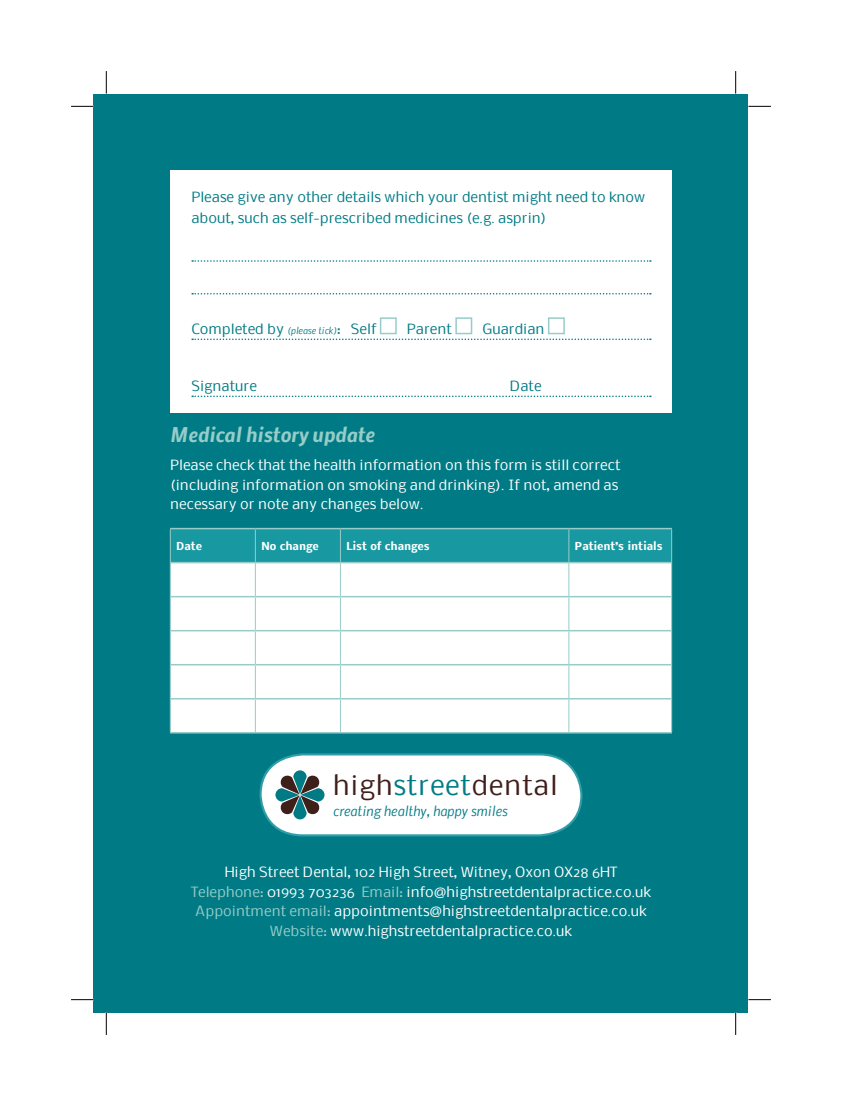
<style>
.page{position:relative;width:842px;height:1106px;background:#fff}
.page>*{position:absolute;margin:0;border:0;box-sizing:border-box;transform-origin:0 0}
.t1{font:25.95px "Nobile";letter-spacing:.03em;color:#3f1f1a}
.Normal__Web{font:italic 700 19.5px "Nobile";color:#97ccc8}
.t2{font:13.5px/19.5px "Nobile";color:#fff}
.Normal__Web-2{font:13.5px/21px "Nobile";color:#007b85}
.t3{font:italic 12.9px "Nobile";color:#007b85}
.t4{font:700 10.5px "Nobile";color:#fff}
.s1{font-style:italic;font-size:9px}
.s2{color:#007b85}
.s3{color:#97ccc8}
</style>
<div class="page">
<div style="left:94px;top:94px;width:654px;height:918px;background:#007b85"></div>
<div style="left:171px;top:529px;width:500px;height:33px;background:#1899a2"></div>
<div style="left:171px;top:563px;width:500px;height:169px;background:#fff"></div>
<hr style="left:170px;top:528px;width:85px;height:1px;background:#97ccc8">
<hr style="left:255px;top:528px;width:85px;height:1px;background:#97ccc8">
<hr style="left:340px;top:528px;width:229px;height:1px;background:#97ccc8">
<hr style="left:569px;top:528px;width:103px;height:1px;background:#97ccc8">
<hr style="left:171px;top:562px;width:84px;height:1px;background:#97ccc8">
<hr style="left:255px;top:562px;width:85px;height:1px;background:#97ccc8">
<hr style="left:340px;top:562px;width:229px;height:1px;background:#97ccc8">
<hr style="left:569px;top:562px;width:102px;height:1px;background:#97ccc8">
<hr style="left:171px;top:596px;width:84px;height:1px;background:#97ccc8">
<hr style="left:255px;top:596px;width:85px;height:1px;background:#97ccc8">
<hr style="left:340px;top:596px;width:229px;height:1px;background:#97ccc8">
<hr style="left:569px;top:596px;width:102px;height:1px;background:#97ccc8">
<hr style="left:171px;top:630px;width:84px;height:1px;background:#97ccc8">
<hr style="left:255px;top:630px;width:85px;height:1px;background:#97ccc8">
<hr style="left:340px;top:630px;width:229px;height:1px;background:#97ccc8">
<hr style="left:569px;top:630px;width:102px;height:1px;background:#97ccc8">
<hr style="left:171px;top:664px;width:84px;height:1px;background:#97ccc8">
<hr style="left:255px;top:664px;width:85px;height:1px;background:#97ccc8">
<hr style="left:340px;top:664px;width:229px;height:1px;background:#97ccc8">
<hr style="left:569px;top:664px;width:102px;height:1px;background:#97ccc8">
<hr style="left:171px;top:698px;width:84px;height:1px;background:#97ccc8">
<hr style="left:255px;top:698px;width:85px;height:1px;background:#97ccc8">
<hr style="left:340px;top:698px;width:229px;height:1px;background:#97ccc8">
<hr style="left:569px;top:698px;width:102px;height:1px;background:#97ccc8">
<hr style="left:170px;top:732px;width:85px;height:1px;background:#97ccc8">
<hr style="left:255px;top:732px;width:85px;height:1px;background:#97ccc8">
<hr style="left:340px;top:732px;width:229px;height:1px;background:#97ccc8">
<hr style="left:569px;top:732px;width:103px;height:1px;background:#97ccc8">
<hr style="left:170px;top:529px;width:1px;height:33px;background:#97ccc8">
<hr style="left:255px;top:529px;width:1px;height:33px;background:#97ccc8">
<hr style="left:340px;top:529px;width:1px;height:33px;background:#97ccc8">
<hr style="left:569px;top:529px;width:1px;height:33px;background:#97ccc8">
<hr style="left:671px;top:529px;width:1px;height:33px;background:#97ccc8">
<hr style="left:170px;top:562px;width:1px;height:34px;background:#97ccc8">
<hr style="left:255px;top:563px;width:1px;height:33px;background:#97ccc8">
<hr style="left:340px;top:563px;width:1px;height:33px;background:#97ccc8">
<hr style="left:569px;top:563px;width:1px;height:33px;background:#97ccc8">
<hr style="left:671px;top:562px;width:1px;height:34px;background:#97ccc8">
<hr style="left:170px;top:596px;width:1px;height:34px;background:#97ccc8">
<hr style="left:255px;top:597px;width:1px;height:33px;background:#97ccc8">
<hr style="left:340px;top:597px;width:1px;height:33px;background:#97ccc8">
<hr style="left:569px;top:597px;width:1px;height:33px;background:#97ccc8">
<hr style="left:671px;top:596px;width:1px;height:34px;background:#97ccc8">
<hr style="left:170px;top:630px;width:1px;height:34px;background:#97ccc8">
<hr style="left:255px;top:631px;width:1px;height:33px;background:#97ccc8">
<hr style="left:340px;top:631px;width:1px;height:33px;background:#97ccc8">
<hr style="left:569px;top:631px;width:1px;height:33px;background:#97ccc8">
<hr style="left:671px;top:630px;width:1px;height:34px;background:#97ccc8">
<hr style="left:170px;top:664px;width:1px;height:34px;background:#97ccc8">
<hr style="left:255px;top:665px;width:1px;height:33px;background:#97ccc8">
<hr style="left:340px;top:665px;width:1px;height:33px;background:#97ccc8">
<hr style="left:569px;top:665px;width:1px;height:33px;background:#97ccc8">
<hr style="left:671px;top:664px;width:1px;height:34px;background:#97ccc8">
<hr style="left:170px;top:698px;width:1px;height:34px;background:#97ccc8">
<hr style="left:255px;top:699px;width:1px;height:33px;background:#97ccc8">
<hr style="left:340px;top:699px;width:1px;height:33px;background:#97ccc8">
<hr style="left:569px;top:699px;width:1px;height:33px;background:#97ccc8">
<hr style="left:671px;top:698px;width:1px;height:34px;background:#97ccc8">
<div style="left:170px;top:170px;width:502px;height:242px;background:#fff"></div>
<svg style="left:192px;top:260px;width:459px;height:2px"></svg>
<svg style="left:192px;top:293px;width:459px;height:1px"></svg>
<svg style="left:192px;top:338px;width:459px;height:2px"></svg>
<svg style="left:192px;top:395px;width:459px;height:2px"></svg>
<div style="left:380px;top:317px;width:17px;height:17px;background:#fff;border:2px solid #97ccc8"></div>
<div style="left:455px;top:317px;width:17px;height:17px;background:#fff;border:2px solid #97ccc8"></div>
<div style="left:548px;top:317px;width:17px;height:17px;background:#fff;border:2px solid #97ccc8"></div>
<svg style="left:259px;top:753px;width:324px;height:84px;background:#d5e6e8"></svg>
<svg style="left:71px;top:106px;width:23px;height:1px"></svg>
<svg style="left:748px;top:106px;width:23px;height:1px"></svg>
<svg style="left:71px;top:999px;width:23px;height:1px"></svg>
<svg style="left:748px;top:999px;width:23px;height:1px"></svg>
<svg style="left:106px;top:71px;width:1px;height:23px"></svg>
<svg style="left:106px;top:1012px;width:1px;height:22px"></svg>
<svg style="left:735px;top:71px;width:1px;height:23px"></svg>
<svg style="left:735px;top:1012px;width:1px;height:22px"></svg>
<p class="Normal__Web-2" style="left:191px;top:186px;width:456px">Please give any other details which your dentist might need to know about, such as self-prescribed medicines (e.g. asprin)</p>
<p class="Normal__Web-2" style="left:191px;top:318px;width:187px">Completed by <span class="s1">(please tick)</span>: Self</p>
<p class="Normal__Web-2" style="left:407px;top:318px;width:47px">Parent</p>
<p class="Normal__Web-2" style="left:482px;top:318px;width:64px">Guardian</p>
<p class="Normal__Web-2" style="left:191px;top:375px;width:67px">Signature</p>
<p class="Normal__Web-2" style="left:510px;top:375px;width:33px">Date</p>
<p class="Normal__Web" style="left:170px;top:419px;width:206px">Medical history update</p>
<p class="t2" style="left:170px;top:455px;width:452px">Please check that the health information on this form is still correct (including information on smoking and drinking). If not, amend as necessary or note any changes below.</p>
<p class="t4" style="left:176px;top:537px;width:27px">Date</p>
<p class="t4" style="left:261px;top:537px;width:59px">No change</p>
<p class="t4" style="left:346px;top:537px;width:85px">List of changes</p>
<p class="t4" style="left:575px;top:537px;width:89px">Patient’s intials</p>
<p class="t1" style="left:333px;top:765px;width:226px">high<span class="s2">street</span>dental</p>
<p class="t3" style="left:333px;top:800px;width:176px">creating healthy, happy smiles</p>
<p class="t2" style="left:191px;top:862px;width:461px;text-align:center">High Street Dental, 102 High Street, Witney, Oxon OX28 6HT <span class="s3">Telephone:</span> 01993 703236 <span class="s3">Email:</span> info@highstreetdentalpractice.co.uk <span class="s3">Appointment email:</span> appointments@highstreetdentalpractice.co.uk <span class="s3">Website:</span> www.highstreetdentalpractice.co.uk</p>
</div>
